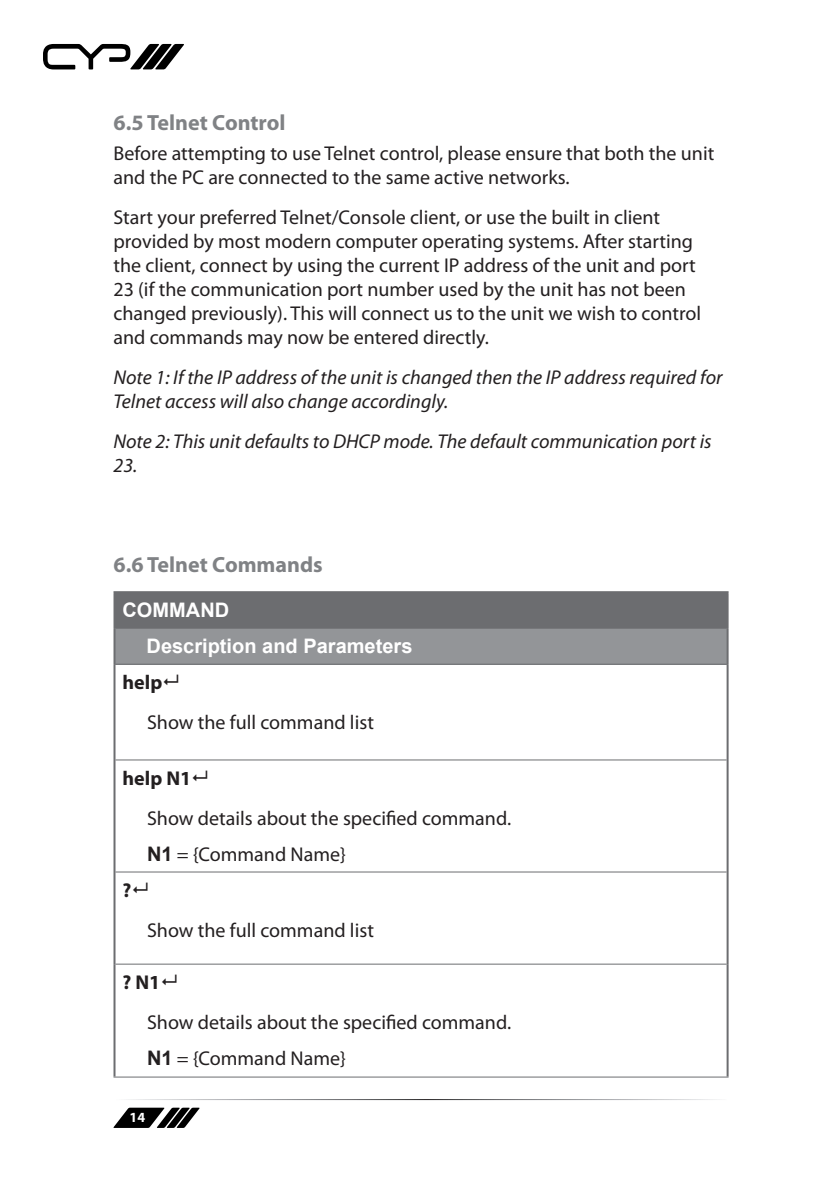
<style>
.page{position:relative;width:840px;height:1191px;background:#fff}
.page>*{position:absolute;margin:0;border:0;box-sizing:border-box;transform-origin:0 0}
.t1{font:700 22px "Myriad Pro";color:#808285}
.t2{font:20px/24px "Myriad Pro";color:#231f20}
.t3{font:italic 20px/24px "Myriad Pro";color:#231f20}
.t4{font:700 20px/36px "Arial";color:#fff}
.t5{font:700 20px "Myriad Pro";color:#231f20}
.t6{font:700 14px "Myriad Pro";color:#fff}
.s1{font-family:"Arial";font-weight:700}
</style>
<div class="page">
<svg style="left:43px;top:44px;width:141px;height:25px"></svg>
<svg style="left:113px;top:1107px;width:86px;height:21px"></svg>
<div style="left:114px;top:592px;width:613px;height:36px;background:#6c6d70"></div>
<div style="left:114px;top:628px;width:613px;height:36px;background:#939598"></div>
<hr style="left:113px;top:593px;width:2px;height:35px;background:#6c6d70">
<hr style="left:113px;top:591px;width:615px;height:2px;background:#6c6d70">
<hr style="left:726px;top:593px;width:2px;height:35px;background:#6c6d70">
<hr style="left:113px;top:628px;width:2px;height:36px;background:#6c6d70">
<hr style="left:726px;top:628px;width:2px;height:36px;background:#6c6d70">
<hr style="left:115px;top:663px;width:611px;height:1px;background:#6c6d70">
<hr style="left:113px;top:664px;width:2px;height:96px;background:#6c6d70">
<hr style="left:726px;top:664px;width:2px;height:96px;background:#6c6d70">
<hr style="left:113px;top:760px;width:2px;height:112px;background:#6c6d70">
<hr style="left:113px;top:872px;width:2px;height:92px;background:#6c6d70">
<hr style="left:113px;top:964px;width:2px;height:112px;background:#6c6d70">
<hr style="left:115px;top:759px;width:611px;height:1px;background:#6c6d70">
<hr style="left:726px;top:760px;width:2px;height:112px;background:#6c6d70">
<hr style="left:726px;top:872px;width:2px;height:92px;background:#6c6d70">
<hr style="left:726px;top:964px;width:2px;height:112px;background:#6c6d70">
<hr style="left:115px;top:871px;width:611px;height:1px;background:#6c6d70">
<hr style="left:115px;top:963px;width:611px;height:1px;background:#6c6d70">
<hr style="left:113px;top:1076px;width:615px;height:1px;background:#6c6d70">
<p class="t1" style="left:113px;top:108px;width:173px">6.5 Telnet Control</p>
<p class="t2" style="left:113px;top:141px;width:602px">Before attempting to use Telnet control, please ensure that both the unit and the PC are connected to the same active networks.</p>
<p class="t2" style="left:113px;top:205px;width:588px">Start your preferred Telnet/Console client, or use the built in client provided by most modern computer operating systems. After starting the client, connect by using the current IP address of the unit and port 23 (if the communication port number used by the unit has not been changed previously). This will connect us to the unit we wish to control and commands may now be entered directly.</p>
<p class="t3" style="left:113px;top:365px;width:610px">Note 1: If the IP address of the unit is changed then the IP address required for<br>Telnet access will also change accordingly.</p>
<p class="t3" style="left:113px;top:429px;width:599px">Note 2: This unit defaults to DHCP mode. The default communication port is<br>23.</p>
<p class="t1" style="left:113px;top:550px;width:211px">6.6 Telnet Commands</p>
<p class="t4" style="left:146px;top:592px;width:267px;text-indent:-24px">COMMAND<br>Description and Parameters</p>
<p class="t5" style="left:122px;top:669px;width:41px">help</p>
<p class="t2" style="left:147px;top:710px;width:228px">Show the full command list</p>
<p class="t5" style="left:122px;top:765px;width:70px">help N1</p>
<p class="t2" style="left:147px;top:799px;width:365px;line-height:36px">Show details about the specified command.<br><span class="s1">N1</span> = {Command Name}</p>
<p class="t5" style="left:122px;top:877px;width:10px">?</p>
<p class="t2" style="left:147px;top:917px;width:228px">Show the full command list</p>
<p class="t5" style="left:122px;top:969px;width:39px">? N1</p>
<p class="t2" style="left:147px;top:1004px;width:365px;line-height:36px">Show details about the specified command.<br><span class="s1">N1</span> = {Command Name}</p>
<p class="t6" style="left:130px;top:1108px;width:17px">14</p>
</div>
